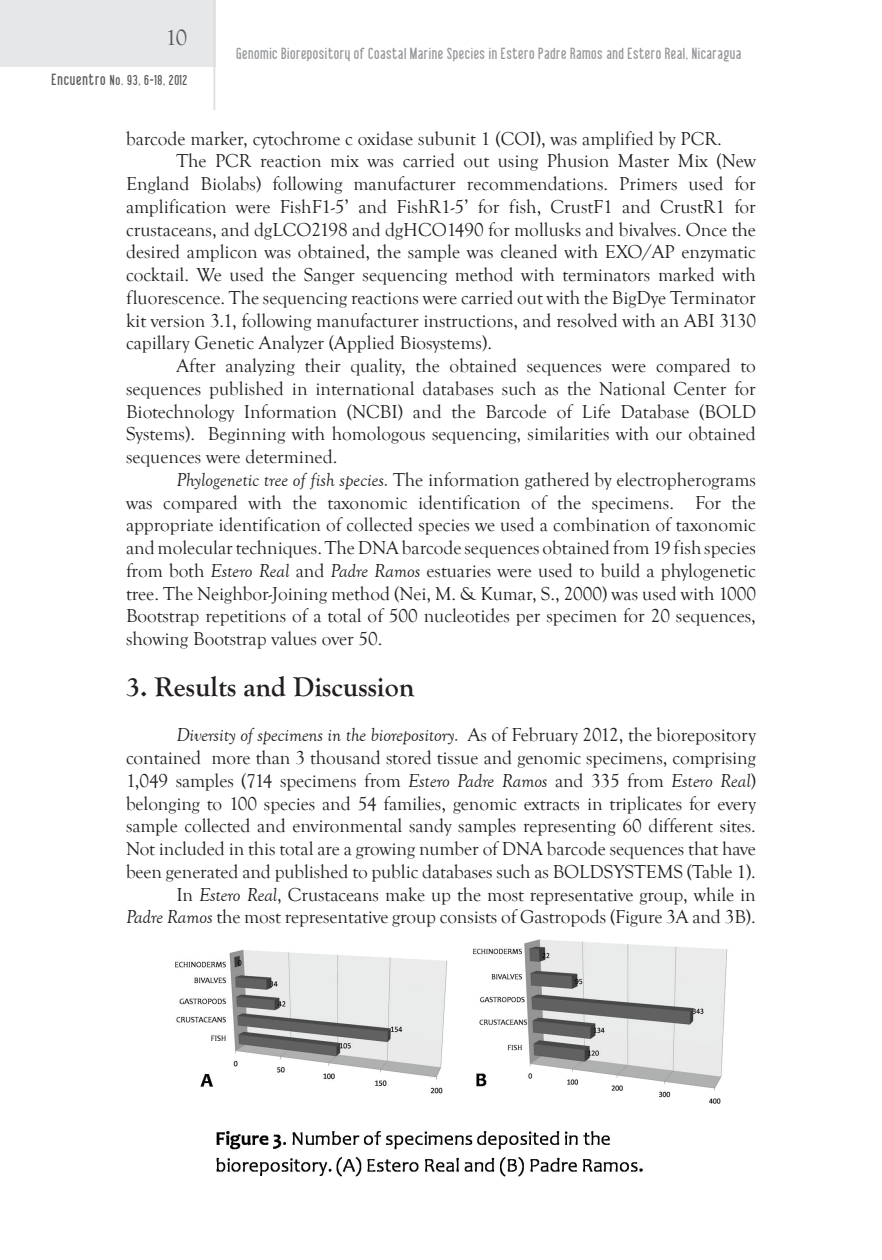
<style>
.page{position:relative;width:882px;height:1260px;background:#fff}
.page>*{position:absolute;margin:0;border:0;box-sizing:border-box;transform-origin:0 0}
.t1{font:700 28px "Goudy Old Style T";color:#231f20}
.t2{font:22.75px "Goudy Old Style T";color:#545557}
.t3{font:19.25px/22.8px "Goudy Old Style T";color:#231f20;text-align:right}
.t4{font:15.75px "Libel Suit";letter-spacing:.035em;color:#939598}
.t5{font:14px "Libel Suit";letter-spacing:.04em;color:#57585a}
.s1{font-size:15.75px}
.s2{font-style:italic}
</style>
<div class="page">
<div style="left:0;top:0;width:215px;height:67px;background:#e6e7e9"></div>
<hr style="left:214px;top:0;width:1px;height:110px;background:#dcdddf">
<img style="left:175px;top:939px;width:553px;height:238px">
<p class="t2" style="left:166px;top:25px;width:23px">10</p>
<p class="t5" style="left:51px;top:73px;width:137px"><span class="s1">Encuentro</span> No. 93, 6-18, 2012</p>
<p class="t4" style="left:236px;top:45px;width:507px">Genomic Biorepository of Coastal Marine Species in Estero Padre Ramos and Estero Real, Nicaragua</p>
<p class="t3" style="left:126px;top:127px;width:597px">barcode marker, cytochrome c oxidase subunit 1 (COI), was amplified by PCR.</p>
<p class="t3" style="left:176px;top:150px;width:581px">The PCR reaction mix was carried out using Phusion Master Mix (New</p>
<p class="t3" style="left:126px;top:173px;width:631px">England Biolabs) following manufacturer recommendations. Primers used for</p>
<p class="t3" style="left:126px;top:196px;width:631px">amplification were FishF1-5’ and FishR1-5’ for fish, CrustF1 and CrustR1 for</p>
<p class="t3" style="left:126px;top:218px;width:631px">crustaceans, and dgLCO2198 and dgHCO1490 for mollusks and bivalves. Once the</p>
<p class="t3" style="left:126px;top:241px;width:631px">desired amplicon was obtained, the sample was cleaned with EXO/AP enzymatic</p>
<p class="t3" style="left:126px;top:264px;width:631px">cocktail. We used the Sanger sequencing method with terminators marked with</p>
<p class="t3" style="left:126px;top:287px;width:631px">fluorescence. The sequencing reactions were carried out with the BigDye Terminator</p>
<p class="t3" style="left:126px;top:309px;width:631px">kit version 3.1, following manufacturer instructions, and resolved with an ABI 3130</p>
<p class="t3" style="left:126px;top:332px;width:368px">capillary Genetic Analyzer (Applied Biosystems).</p>
<p class="t3" style="left:176px;top:355px;width:581px">After analyzing their quality, the obtained sequences were compared to</p>
<p class="t3" style="left:126px;top:378px;width:631px">sequences published in international databases such as the National Center for</p>
<p class="t3" style="left:126px;top:400px;width:631px">Biotechnology Information (NCBI) and the Barcode of Life Database (BOLD</p>
<p class="t3" style="left:126px;top:423px;width:631px">Systems). Beginning with homologous sequencing, similarities with our obtained</p>
<p class="t3" style="left:126px;top:446px;width:213px">sequences were determined.</p>
<p class="t3" style="left:176px;top:469px;width:581px"><span class="s2">Phylogenetic tree of fish species.</span> The information gathered by electropherograms</p>
<p class="t3" style="left:126px;top:491px;width:631px">was compared with the taxonomic identification of the specimens. For the</p>
<p class="t3" style="left:126px;top:514px;width:631px">appropriate identification of collected species we used a combination of taxonomic</p>
<p class="t3" style="left:126px;top:537px;width:631px">and molecular techniques. The DNA barcode sequences obtained from 19 fish species</p>
<p class="t3" style="left:126px;top:560px;width:631px">from both <span class="s2">Estero Real</span> and <span class="s2">Padre Ramos</span> estuaries were used to build a phylogenetic</p>
<p class="t3" style="left:126px;top:582px;width:631px">tree. The Neighbor-Joining method (Nei, M. &amp; Kumar, S., 2000) was used with 1000</p>
<p class="t3" style="left:126px;top:605px;width:631px">Bootstrap repetitions of a total of 500 nucleotides per specimen for 20 sequences,</p>
<p class="t3" style="left:126px;top:628px;width:258px">showing Bootstrap values over 50.</p>
<h1 class="t1" style="left:126px;top:671px;width:290px">3. Results and Discussion</h1>
<p class="t3" style="left:126px;top:724px;width:632px"><span class="s2">Diversity of specimens in the biorepository.</span> As of February 2012, the biorepository contained more than 3 thousand stored tissue and genomic specimens, comprising 1,049 samples (714 specimens from <span class="s2">Estero Padre Ramos</span> and 335 from <span class="s2">Estero Real</span>) belonging to 100 species and 54 families, genomic extracts in triplicates for every sample collected and environmental sandy samples representing 60 different sites.<br>Not included in this total are a growing number of DNA barcode sequences that have been generated and published to public databases such as BOLDSYSTEMS (Table 1).<br>In <span class="s2">Estero Real</span>, Crustaceans make up the most representative group, while in<br><span class="s2">Padre Ramos</span> the most representative group consists of Gastropods (Figure 3A and 3B).</p>
</div>
